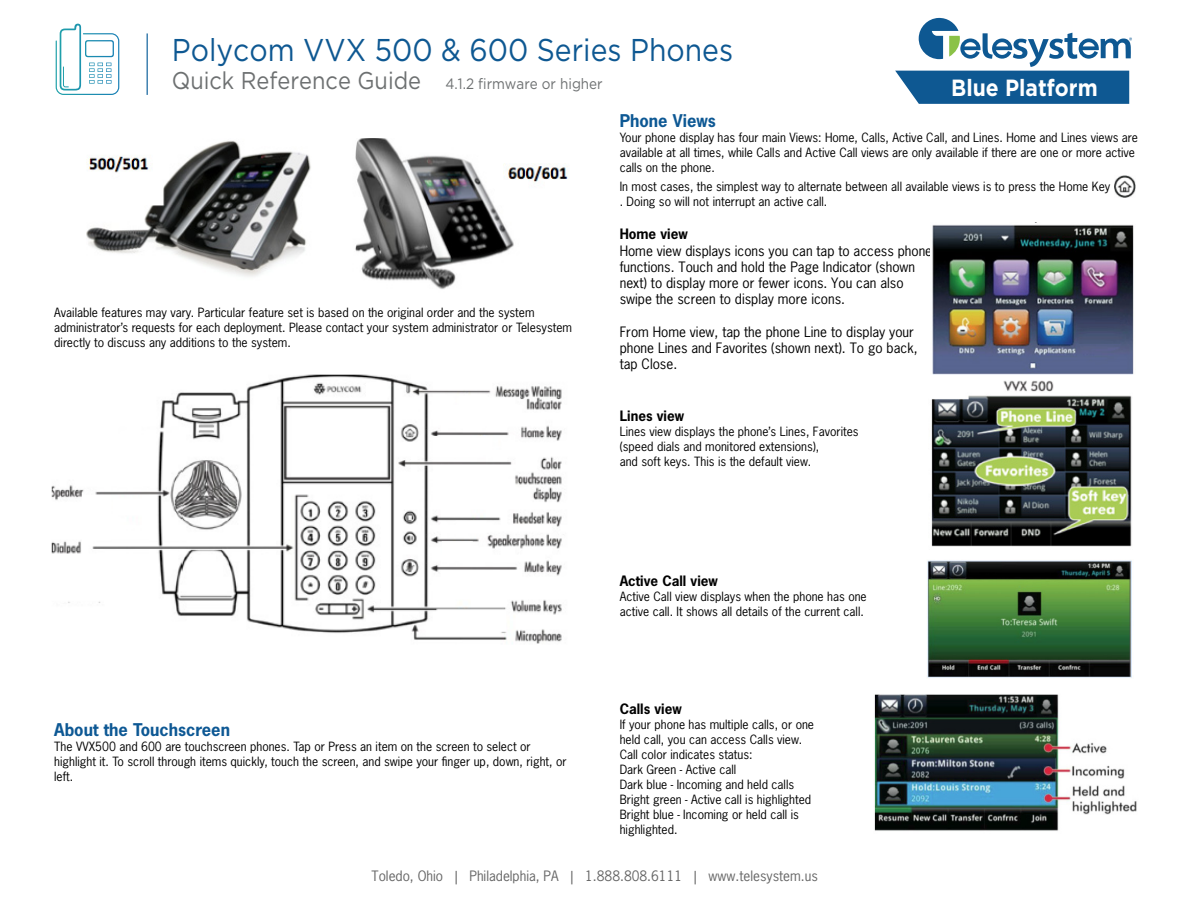
<style>
.page{position:relative;width:1188px;height:918px;background:#fff}
.page>*{position:absolute;margin:0;border:0;box-sizing:border-box;transform-origin:0 0}
.t1{font:31.5px "Gotham Pro";color:#0e5892;scale:.9 1}
.t2{font:24.15px "Gotham Pro";color:#6d7071;scale:.9 1}
.t3{font:700 23.4px "Gotham Pro";color:#fff;scale:.9 1}
.t4{font:700 16.5px "News Gothic Std";color:#0d5894}
.t5{font:15px "Gotham Pro";color:#6d7071;scale:.9 1}
.t6{font:13.5px/16.2px "News Gothic Std";color:#000}
.t7{font:13.5px "News Gothic Std";color:#666}
.t8{font:700 13.5px "News Gothic Std";color:#000}
.t9{font:12px/15px "News Gothic Std";color:#000}
</style>
<div class="page">
<img style="left:86px;top:138px;width:482px;height:151px">
<img style="left:51px;top:374px;width:511px;height:270px">
<img style="left:1114px;top:176px;width:22px;height:21px">
<img style="left:932px;top:222px;width:202px;height:153px">
<img style="left:931px;top:381px;width:201px;height:166px">
<img style="left:927px;top:560px;width:205px;height:118px">
<img style="left:874px;top:694px;width:263px;height:137px">
<hr style="left:147px;top:33px;width:1px;height:62px;background:#005895">
<svg style="left:895px;top:18px;width:237px;height:86px"></svg>
<svg style="left:56px;top:24px;width:63px;height:71px"></svg>
<h1 class="t1" style="left:172px;top:32px;width:625px">Polycom VVX 500 &amp; 600 Series Phones</h1>
<p class="t5" style="left:446px;top:75px;width:176px">4.1.2 firmware or higher</p>
<h3 class="t3" style="left:951px;top:74px;width:164px">Blue Platform</h3>
<h2 class="t2" style="left:172px;top:67px;width:279px">Quick Reference Guide</h2>
<p class="t9" style="left:54px;top:304px;width:519px">Available features may vary. Particular feature set is based on the original order and the system administrator’s requests for each deployment. Please contact your system administrator or Telesystem directly to discuss any additions to the system.</p>
<h3 class="t4" style="left:54px;top:719px;width:177px">About the Touchscreen</h3>
<p class="t9" style="left:54px;top:739px;width:514px">The VVX500 and 600 are touchscreen phones. Tap or Press an item on the screen to select or highlight it. To scroll through items quickly, touch the screen, and swipe your finger up, down, right, or left.</p>
<h3 class="t4" style="left:620px;top:110px;width:98px">Phone Views</h3>
<p class="t9" style="left:620px;top:130px;width:520px">Your phone display has four main Views: Home, Calls, Active Call, and Lines. Home and Lines views are available at all times, while Calls and Active Call views are only available if there are one or more active calls on the phone.</p>
<p class="t9" style="left:620px;top:179px;width:492px">In most cases, the simplest way to alternate between all available views is to press the Home Key . Doing so will not interrupt an active call.</p>
<p class="t8" style="left:620px;top:225px;width:69px">Home view</p>
<p class="t6" style="left:620px;top:242px;width:314px">Home view displays icons you can tap to access phone functions. Touch and hold the Page Indicator (shown next) to display more or fewer icons. You can also swipe the screen to display more icons.</p>
<p class="t6" style="left:620px;top:323px;width:299px">From Home view, tap the phone Line to display your phone Lines and Favorites (shown next). To go back, tap Close.</p>
<p class="t8" style="left:620px;top:407px;width:66px">Lines view</p>
<p class="t9" style="left:620px;top:424px;width:240px">Lines view displays the phone’s Lines, Favorites (speed dials and monitored extensions),<br>and soft keys. This is the default view.</p>
<p class="t8" style="left:620px;top:572px;width:100px">Active Call view</p>
<p class="t9" style="left:620px;top:589px;width:249px">Active Call view displays when the phone has one active call. It shows all details of the current call.</p>
<p class="t8" style="left:620px;top:700px;width:64px">Calls view</p>
<p class="t9" style="left:620px;top:717px;width:196px">If your phone has multiple calls, or one held call, you can access Calls view.<br>Call color indicates status:<br>Dark Green - Active call<br>Dark blue - Incoming and held calls<br>Bright green - Active call is highlighted<br>Bright blue - Incoming or held call is highlighted.</p>
<p class="t7" style="left:372px;top:867px;width:448px">Toledo, Ohio | Philadelphia, PA | 1.888.808.6111 | www.telesystem.us</p>
</div>
